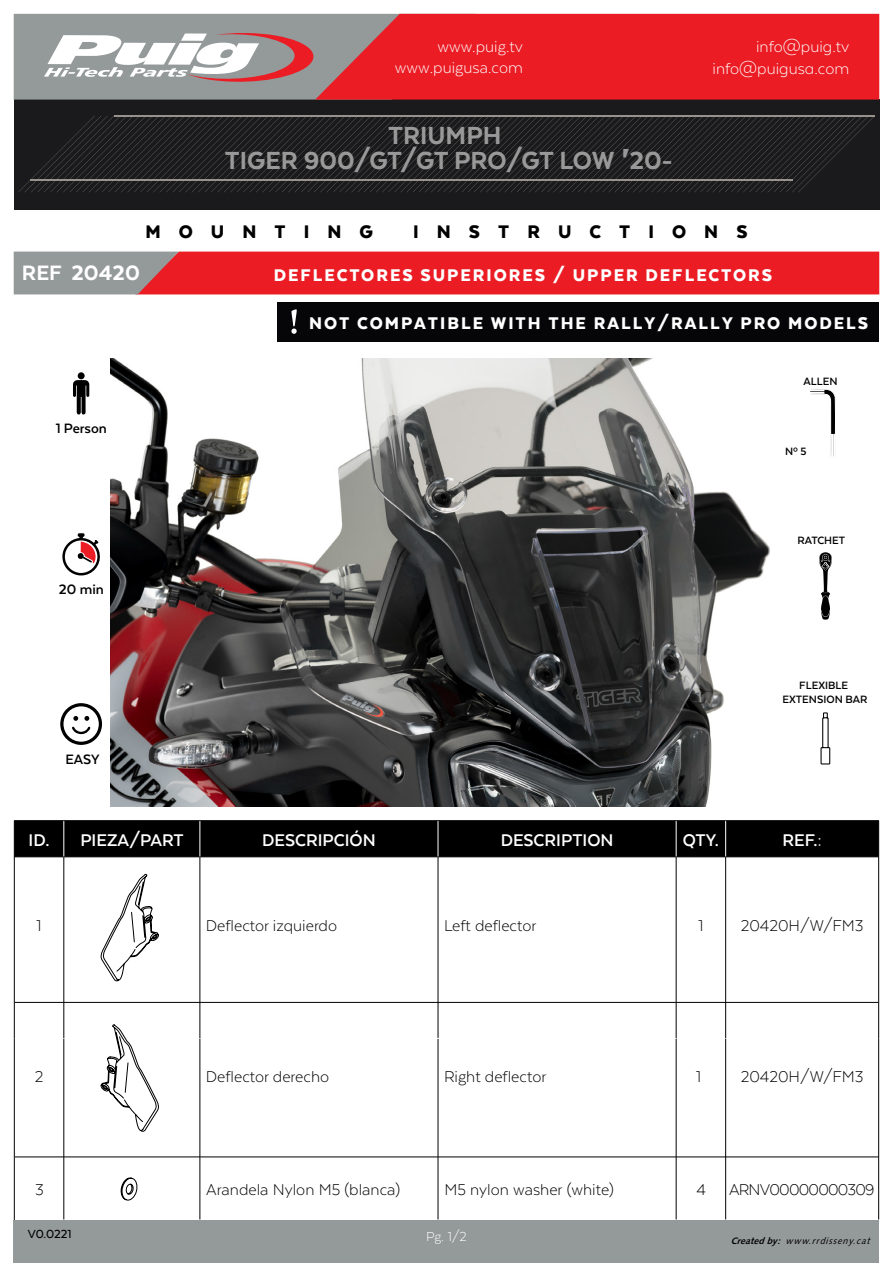
<style>
.page{position:relative;width:893px;height:1263px;background:#fff}
.page>*{position:absolute;margin:0;border:0;box-sizing:border-box;transform-origin:0 0}
.t1{font:800 28.5px/25.5px "Texta";color:#999;text-align:center}
.t2{font:800 24px "Texta";color:#fff}
.t3{font:900 21px "Texta";letter-spacing:.86em;color:#000}
.t4{font:900 19.5px "Texta";letter-spacing:.1em;color:#fff}
.t5{font:700 19.5px "Texta Alt";color:#fff}
.t6{font:300 18px "Texta";color:#000}
.t7{font:300 18px/21.6px "Texta Alt";color:#fff;text-align:right}
.t8{font:300 18px/21.6px "Texta";color:#fff;text-align:right}
.t9{font:300 18px "Texta";letter-spacing:-.045em;color:#000}
.t10{font:700 15.6px "Texta Alt";color:#000}
.t11{font:300 15px "Texta";color:#fff}
.t12{font:500 13.5px "Texta";color:#000}
.t13{font:700 12.15px/14.7px "Texta Alt";color:#000;text-align:center}
.t14{font:italic 9.3px "Humanist 531 BT Roman A";color:#000}
.s1{font-family:"Humanist 531 BT Black A";font-weight:400}
.s2{font-family:"Humanist 531 BT Bold A"}
</style>
<div class="page">
<img style="left:110px;top:358px;width:660px;height:448px">
<div style="left:15px;top:821px;width:863px;height:35px;background:#000"></div>
<hr style="left:64px;top:857px;width:1px;height:181px;background:#000">
<hr style="left:200px;top:857px;width:1px;height:181px;background:#000">
<hr style="left:438px;top:857px;width:1px;height:181px;background:#000">
<hr style="left:676px;top:857px;width:1px;height:181px;background:#000">
<hr style="left:725px;top:857px;width:1px;height:181px;background:#000">
<hr style="left:64px;top:1039px;width:1px;height:180px;background:#000">
<hr style="left:200px;top:1039px;width:1px;height:180px;background:#000">
<hr style="left:438px;top:1039px;width:1px;height:180px;background:#000">
<hr style="left:676px;top:1039px;width:1px;height:180px;background:#000">
<hr style="left:725px;top:1039px;width:1px;height:180px;background:#000">
<hr style="left:200px;top:1002px;width:238px;height:1px;background:#000">
<hr style="left:438px;top:1002px;width:238px;height:1px;background:#000">
<hr style="left:15px;top:1002px;width:49px;height:1px;background:#000">
<hr style="left:64px;top:1002px;width:136px;height:1px;background:#000">
<hr style="left:676px;top:1002px;width:50px;height:1px;background:#000">
<hr style="left:726px;top:1002px;width:152px;height:1px;background:#000">
<hr style="left:14px;top:820px;width:50px;height:1px;background:#000">
<hr style="left:14px;top:821px;width:1px;height:35px;background:#000">
<hr style="left:64px;top:820px;width:136px;height:1px;background:#000">
<hr style="left:200px;top:820px;width:238px;height:1px;background:#000">
<hr style="left:438px;top:820px;width:238px;height:1px;background:#000">
<hr style="left:676px;top:820px;width:50px;height:1px;background:#000">
<hr style="left:726px;top:820px;width:153px;height:1px;background:#000">
<hr style="left:14px;top:856px;width:50px;height:1px;background:#000">
<hr style="left:64px;top:856px;width:136px;height:1px;background:#000">
<hr style="left:200px;top:856px;width:238px;height:1px;background:#000">
<hr style="left:438px;top:856px;width:238px;height:1px;background:#000">
<hr style="left:676px;top:856px;width:50px;height:1px;background:#000">
<hr style="left:726px;top:856px;width:153px;height:1px;background:#000">
<hr style="left:63px;top:821px;width:1px;height:35px;background:#fff">
<hr style="left:200px;top:821px;width:1px;height:35px;background:#fff">
<hr style="left:438px;top:821px;width:1px;height:35px;background:#fff">
<hr style="left:676px;top:821px;width:1px;height:35px;background:#fff">
<hr style="left:725px;top:821px;width:1px;height:35px;background:#fff">
<hr style="left:878px;top:821px;width:1px;height:35px;background:#000">
<hr style="left:14px;top:856px;width:1px;height:182px;background:#000">
<hr style="left:878px;top:857px;width:1px;height:181px;background:#000">
<hr style="left:14px;top:1038px;width:1px;height:182px;background:#000">
<hr style="left:878px;top:1038px;width:1px;height:181px;background:#000">
<svg style="left:100px;top:874px;width:59px;height:108px"></svg>
<svg style="left:101px;top:1024px;width:58px;height:108px"></svg>
<div style="left:14px;top:1220px;width:865px;height:43px;background:#949999"></div>
<div style="left:14px;top:99px;width:865px;height:110px;background:#1a1a1c"></div>
<hr style="left:114px;top:115px;width:761px;height:1px;background:#99918c">
<svg style="left:18px;top:116px;width:857px;height:76px"></svg>
<div style="left:476px;top:14px;width:403px;height:86px;background:#eb1c24"></div>
<svg style="left:14px;top:14px;width:462px;height:86px;background:#b98184"></svg>
<svg style="left:14px;top:252px;width:865px;height:42px;background:#dc3137"></svg>
<svg style="left:73px;top:372px;width:16px;height:42px"></svg>
<svg style="left:60px;top:703px;width:42px;height:42px"></svg>
<svg style="left:810px;top:389px;width:26px;height:68px"></svg>
<svg style="left:62px;top:533px;width:38px;height:42px"></svg>
<svg style="left:819px;top:552px;width:13px;height:68px"></svg>
<svg style="left:820px;top:712px;width:11px;height:53px"></svg>
<hr style="left:200px;top:1156px;width:238px;height:1px;background:#000">
<hr style="left:438px;top:1156px;width:238px;height:1px;background:#000">
<hr style="left:15px;top:1157px;width:49px;height:1px;background:#000">
<hr style="left:64px;top:1157px;width:136px;height:1px;background:#000">
<hr style="left:676px;top:1157px;width:50px;height:1px;background:#000">
<hr style="left:726px;top:1157px;width:153px;height:1px;background:#000">
<svg style="left:120px;top:1178px;width:18px;height:23px"></svg>
<div style="left:277px;top:303px;width:601px;height:39px;background:#060507"></div>
<svg style="left:291px;top:309px;width:6px;height:25px"></svg>
<p class="t8" style="left:395px;top:35px;width:130px">www.puig.tv www.puigusa.com</p>
<p class="t7" style="left:712px;top:36px;width:138px">info@puig.tv info@puigusa.com</p>
<h1 class="t1" style="left:225px;top:122px;width:449px">TRIUMPH<br>TIGER 900/GT/GT PRO/GT LOW <span class="s1">’</span>20-</h1>
<p class="t3" style="left:145px;top:221px;width:229px">MOUNTING</p>
<p class="t3" style="left:413px;top:221px;width:336px">INSTRUCTIONS</p>
<h2 class="t2" style="left:22px;top:260px;width:119px">REF 20420</h2>
<p class="t4" style="left:274px;top:265px;width:500px">DEFLECTORES SUPERIORES / UPPER DEFLECTORS</p>
<p class="t4" style="left:309px;top:313px;width:561px">NOT COMPATIBLE WITH THE RALLY/RALLY PRO MODELS</p>
<p class="t10" style="left:56px;top:420px;width:53px">1 Person</p>
<p class="t10" style="left:59px;top:581px;width:46px">20 min</p>
<p class="t10" style="left:65px;top:751px;width:35px">EASY</p>
<p class="t13" style="left:803px;top:374px;width:36px">ALLEN</p>
<p class="t13" style="left:785px;top:444px;width:23px">Nº 5</p>
<p class="t13" style="left:797px;top:533px;width:49px">RATCHET</p>
<p class="t13" style="left:783px;top:678px;width:86px">FLEXIBLE<br>EXTENSION BAR</p>
<p class="t5" style="left:29px;top:830px;width:157px">ID. PIEZA/PART</p>
<p class="t5" style="left:262px;top:830px;width:115px">DESCRIPCIÓN</p>
<p class="t5" style="left:501px;top:830px;width:114px">DESCRIPTION</p>
<p class="t5" style="left:683px;top:830px;width:38px">QTY.</p>
<p class="t5" style="left:782px;top:830px;width:41px">REF.:</p>
<p class="t6" style="left:37px;top:916px;width:6px">1</p>
<p class="t6" style="left:206px;top:916px;width:133px">Deflector izquierdo</p>
<p class="t6" style="left:444px;top:916px;width:94px">Left deflector</p>
<p class="t6" style="left:698px;top:916px;width:6px">1</p>
<p class="t6" style="left:741px;top:916px;width:124px">20420H/W/FM3</p>
<p class="t6" style="left:35px;top:1067px;width:10px">2</p>
<p class="t6" style="left:206px;top:1067px;width:125px">Deflector derecho</p>
<p class="t6" style="left:444px;top:1067px;width:104px">Right deflector</p>
<p class="t6" style="left:696px;top:1067px;width:6px">1</p>
<p class="t6" style="left:741px;top:1067px;width:124px">20420H/W/FM3</p>
<p class="t6" style="left:35px;top:1181px;width:10px">3</p>
<p class="t6" style="left:206px;top:1181px;width:196px">Arandela Nylon M5 (blanca)</p>
<p class="t6" style="left:444px;top:1181px;width:171px">M5 nylon washer (white)</p>
<p class="t6" style="left:696px;top:1181px;width:11px">4</p>
<p class="t9" style="left:729px;top:1181px;width:147px">ARNV00000000309</p>
<p class="t12" style="left:28px;top:1227px;width:45px">V0.0221</p>
<p class="t11" style="left:426px;top:1228px;width:42px">Pg. 1/2</p>
<p class="t14" style="left:731px;top:1234px;width:144px"><span class="s2">Createdby:</span> www.rrdisseny.cat</p>
</div>
